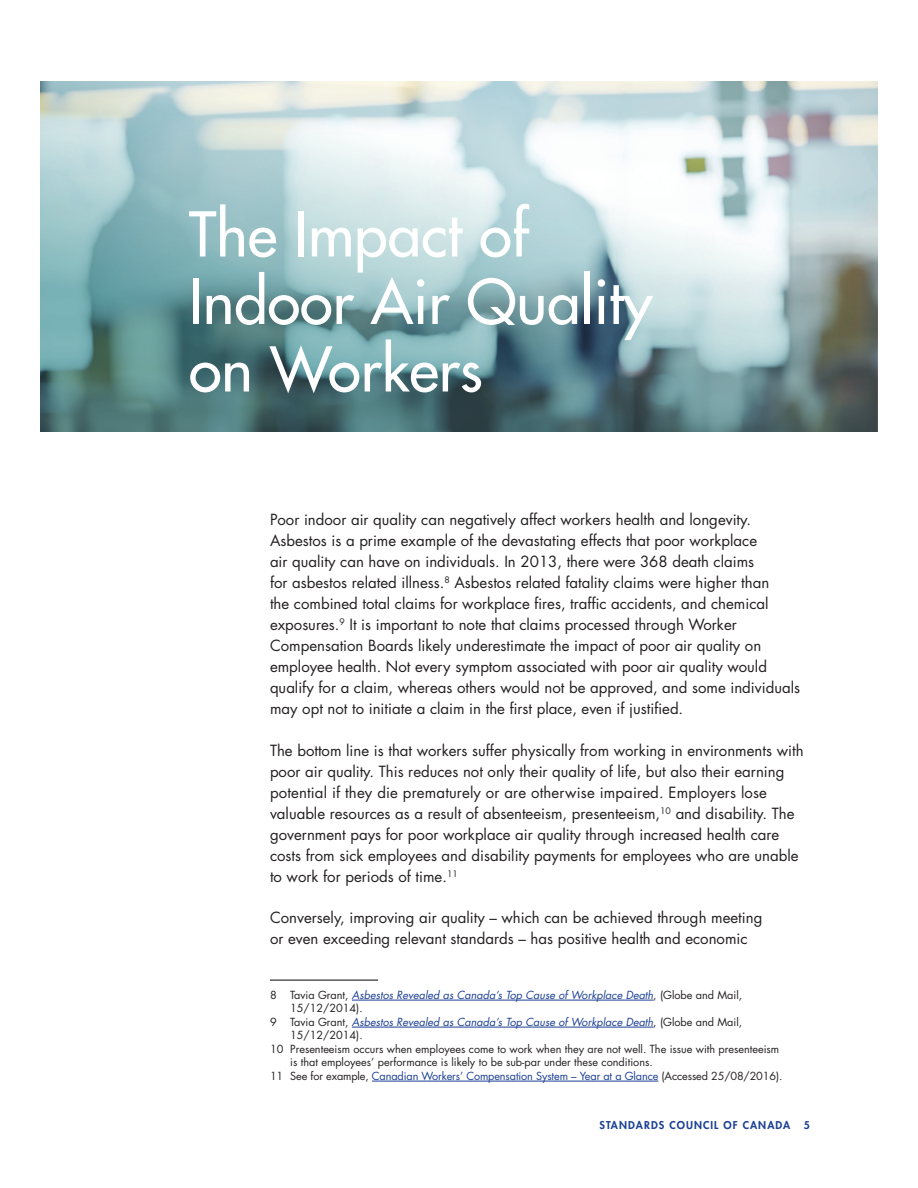
<style>
.page{position:relative;width:918px;height:1188px;background:#fff}
.page>*{position:absolute;margin:0;border:0;box-sizing:border-box;transform-origin:0 0}
.heading{font:500 60px/67.5px "Futura Std";color:#fff}
.body{font:15px/21px "Futura Std";color:#231f20}
.footnote{font:italic 10.8px/13.5px "Futura Std";color:#1b3f94}
.footnote-2{font:10.8px/13.5px "Futura Std";color:#231f20}
.footnote-3{font:10.8px "Futura Std";letter-spacing:-.01em;color:#1b3f94}
.t1{font:800 10.5px "Futura Std";letter-spacing:.1em;color:#1b3f94}
.s1{font-style:normal;color:#231f20}
.s2{color:#231f20}
</style>
<div class="page">
<svg style="left:40px;top:81px;width:838px;height:351px;background:#9cb7ba"></svg>
<hr style="left:270px;top:980px;width:108px;height:1px;background:#231f20">
<hr style="left:352px;top:1000px;width:301px;height:1px;background:#1b3f94">
<hr style="left:352px;top:1027px;width:301px;height:1px;background:#1b3f94">
<hr style="left:372px;top:1081px;width:286px;height:1px;background:#1b3f94">
<p class="heading" style="left:189px;top:201px;width:465px">The Impact of<br>Indoor Air Quality on Workers</p>
<p class="body" style="left:270px;top:510px;width:532px">Poor indoor air quality can negatively affect workers health and longevity.<br>Asbestos is a prime example of the devastating effects that poor workplace<br>air quality can have on individuals. In 2013, there were 368 death claims<br>for asbestos related illness.<sup>8</sup> Asbestos related fatality claims were higher than<br>the combined total claims for workplace fires, traffic accidents, and chemical exposures.<sup>9</sup> It is important to note that claims processed through Worker Compensation Boards likely underestimate the impact of poor air quality on employee health. Not every symptom associated with poor air quality would qualify for a claim, whereas others would not be approved, and some individuals may opt not to initiate a claim in the first place, even if justified.</p>
<p class="body" style="left:270px;top:740px;width:535px">The bottom line is that workers suffer physically from working in environments with poor air quality. This reduces not only their quality of life, but also their earning potential if they die prematurely or are otherwise impaired. Employers lose valuable resources as a result of absenteeism, presenteeism,<sup>10</sup> and disability. The government pays for poor workplace air quality through increased health care costs from sick employees and disability payments for employees who are unable to work for periods of time.<sup>11</sup></p>
<p class="body" style="left:270px;top:907px;width:494px">Conversely, improving air quality – which can be achieved through meeting or even exceeding relevant standards – has positive health and economic</p>
<p class="footnote" style="left:290px;top:988px;width:453px;text-indent:-20px"><span class="s1">8 Tavia Grant,</span> Asbestos Revealed as Canada’s Top Cause of Workplace Death<span class="s1">, (Globe and Mail,<br>15/12/2014).</span></p>
<p class="footnote" style="left:290px;top:1015px;width:453px;text-indent:-20px"><span class="s1">9 Tavia Grant,</span> Asbestos Revealed as Canada’s Top Cause of Workplace Death<span class="s1">, (Globe and Mail,<br>15/12/2014).</span></p>
<p class="footnote-2" style="left:290px;top:1042px;width:491px;text-indent:-20px">10 Presenteeism occurs when employees come to work when they are not well. The issue with presenteeism is that employees’ performance is likely to be sub-par under these conditions.</p>
<p class="footnote-3" style="left:270px;top:1069px;width:514px"><span class="s2">11 See for example,</span> Canadian Workers’ Compensation System – Year at a Glance <span class="s2">(Accessed 25/08/2016).</span></p>
<p class="t1" style="left:599px;top:1119px;width:192px">STANDARDS COUNCIL OF CANADA</p>
<p class="t1" style="left:804px;top:1119px;width:8px">5</p>
</div>
